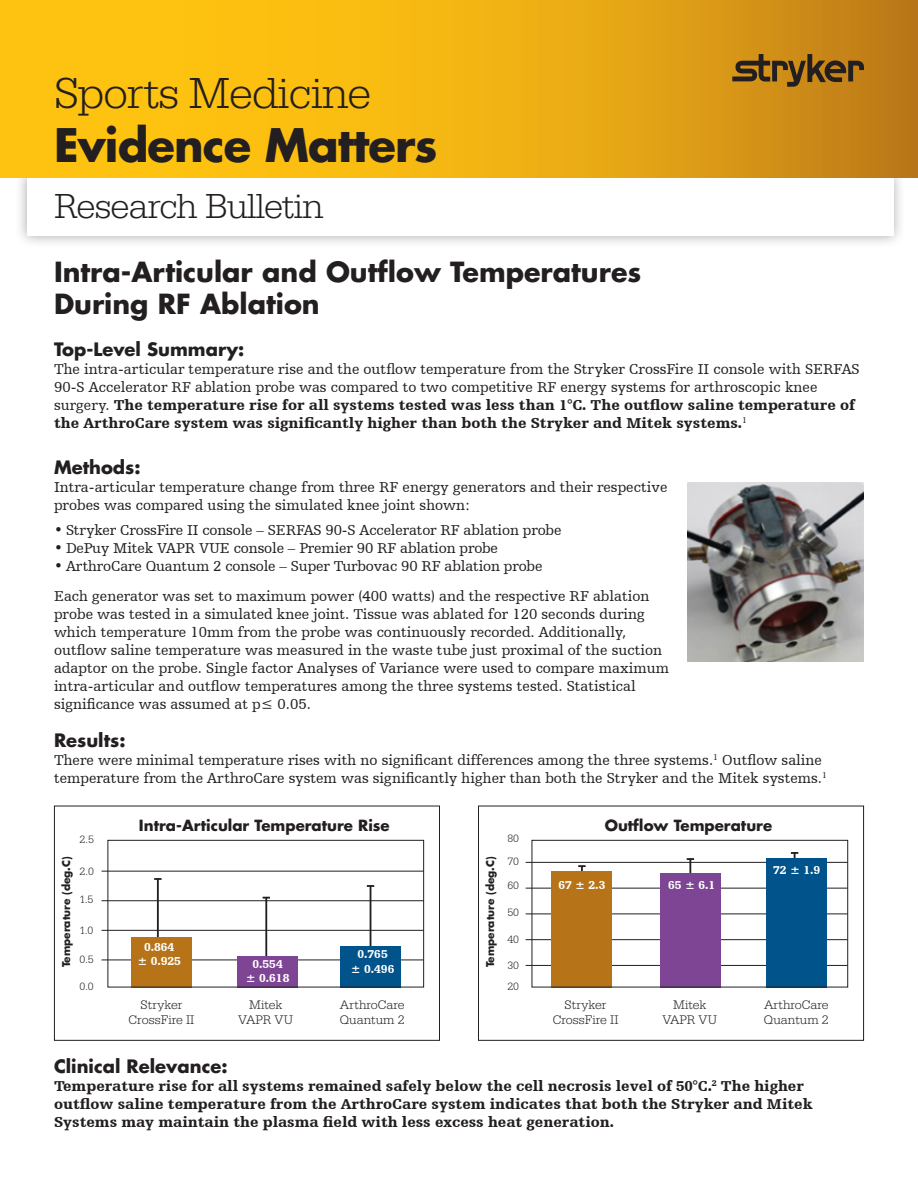
<style>
.page{position:relative;width:918px;height:1188px;background:#fff}
.page>*{position:absolute;margin:0;border:0;box-sizing:border-box;transform-origin:0 0}
.t1{font:700 45px "Futura Std";letter-spacing:-.02em;color:#231f20}
.t2{font:300 45px "URW Egyptienne TOT";letter-spacing:-.02em;color:#231f20}
.t3{font:300 36px "URW Egyptienne TOT";letter-spacing:-.02em;color:#231f20}
.t4{font:700 27px/32.4px "Futura Std";color:#231f20}
.t5{font:700 18px "Futura Std";color:#231f20}
.t6{font:15px/18px "Humanist Slabserif 712 BT";color:#231f20}
.t7{font:900 15px/18px "Humanist Slabserif 712 BT";color:#231f20}
.t8{font:700 15px "Futura Std";color:#231f20}
.t9{font:300 12.9px/15.5px "Egyptienne URW";color:#231f20;text-align:center}
.t10{font:900 12px/14.4px "Humanist Slabserif 712 BT";color:#fff;text-align:center}
.t11{font:300 10.95px/21.8px "Egyptienne URW";color:#231f20}
.t12{font:700 10.5px "Futura Std";color:#231f20}
.s1{font-weight:900}
</style>
<div class="page">
<div style="left:15px;top:164px;width:891px;height:84px;background:#231f20;opacity:.4"></div>
<div style="left:27px;top:176px;width:866px;height:60px;background:#fff"></div>
<img style="left:688px;top:483px;width:176px;height:178px">
<hr style="left:157px;top:879px;width:2px;height:62px;background:#231f20">
<hr style="left:265px;top:897px;width:2px;height:64px;background:#231f20">
<hr style="left:370px;top:885px;width:1px;height:64px;background:#231f20">
<svg style="left:154px;top:878px;width:8px;height:2px"></svg>
<svg style="left:367px;top:885px;width:7px;height:2px"></svg>
<hr style="left:102px;top:959px;width:322px;height:1px;background:#231f20">
<hr style="left:102px;top:930px;width:322px;height:1px;background:#231f20">
<hr style="left:102px;top:900px;width:322px;height:1px;background:#231f20">
<hr style="left:102px;top:871px;width:322px;height:1px;background:#231f20">
<div style="left:131px;top:937px;width:61px;height:51px;background:#b67318"></div>
<div style="left:237px;top:956px;width:61px;height:32px;background:#7e4594"></div>
<div style="left:340px;top:946px;width:61px;height:42px;background:#00548b"></div>
<div style="left:107px;top:840px;width:317px;height:148px;border:1px solid #231f20"></div>
<div style="left:54px;top:806px;width:386px;height:235px;border:1px solid #231f20"></div>
<hr style="left:581px;top:866px;width:2px;height:63px;background:#231f20">
<hr style="left:689px;top:858px;width:2px;height:65px;background:#231f20">
<hr style="left:794px;top:852px;width:2px;height:64px;background:#231f20">
<svg style="left:578px;top:865px;width:8px;height:2px"></svg>
<svg style="left:687px;top:858px;width:7px;height:2px"></svg>
<hr style="left:526px;top:965px;width:322px;height:1px;background:#231f20">
<hr style="left:526px;top:939px;width:322px;height:1px;background:#231f20">
<hr style="left:526px;top:913px;width:322px;height:1px;background:#231f20">
<hr style="left:526px;top:888px;width:322px;height:1px;background:#231f20">
<hr style="left:526px;top:862px;width:322px;height:1px;background:#231f20">
<div style="left:551px;top:871px;width:61px;height:117px;background:#b67318"></div>
<div style="left:660px;top:873px;width:61px;height:115px;background:#7e4594"></div>
<div style="left:766px;top:858px;width:61px;height:130px;background:#00548b"></div>
<div style="left:532px;top:840px;width:316px;height:148px;border:1px solid #231f20"></div>
<div style="left:478px;top:806px;width:386px;height:235px;border:1px solid #231f20"></div>
<svg style="left:0;top:0;width:918px;height:177px"></svg>
<svg style="left:732px;top:54px;width:132px;height:33px"></svg>
<h1 class="t2" style="left:54px;top:66px;width:319px">Sports Medicine</h1>
<h1 class="t1" style="left:54px;top:115px;width:385px">Evidence Matters</h1>
<h2 class="t3" style="left:54px;top:185px;width:271px">Research Bulletin</h2>
<h3 class="t4" style="left:54px;top:255px;width:589px">Intra-Articular and Outflow Temperatures<br>During RF Ablation</h3>
<p class="t5" style="left:54px;top:337px;width:192px">Top-Level Summary:</p>
<p class="t6" style="left:54px;top:360px;width:807px">The intra-articular temperature rise and the outflow temperature from the Stryker CrossFire II console with SERFAS 90-S Accelerator RF ablation probe was compared to two competitive RF energy systems for arthroscopic knee surgery. <span class="s1">The temperature rise for all systems tested was less than 1°C. The outflow saline temperature of the ArthroCare system was significantly higher than both the Stryker and Mitek systems.</span><sup>1</sup></p>
<p class="t5" style="left:54px;top:455px;width:88px">Methods:</p>
<p class="t6" style="left:54px;top:478px;width:615px">Intra-articular temperature change from three RF energy generators and their respective probes was compared using the simulated knee joint shown:</p>
<p class="t6" style="left:54px;top:521px;width:509px">• Stryker CrossFire II console – SERFAS 90-S Accelerator RF ablation probe</p>
<p class="t6" style="left:54px;top:539px;width:446px">• DePuy Mitek VAPR VUE console – Premier 90 RF ablation probe</p>
<p class="t6" style="left:54px;top:557px;width:490px">• ArthroCare Quantum 2 console – Super Turbovac 90 RF ablation probe</p>
<p class="t6" style="left:54px;top:587px;width:617px">Each generator was set to maximum power (400 watts) and the respective RF ablation probe was tested in a simulated knee joint. Tissue was ablated for 120 seconds during which temperature 10mm from the probe was continuously recorded. Additionally, outflow saline temperature was measured in the waste tube just proximal of the suction adaptor on the probe. Single factor Analyses of Variance were used to compare maximum intra-articular and outflow temperatures among the three systems tested. Statistical significance was assumed at p≤ 0.05.</p>
<p class="t5" style="left:54px;top:728px;width:73px">Results:</p>
<p class="t6" style="left:54px;top:751px;width:774px">There were minimal temperature rises with no significant differences among the three systems.<sup>1</sup> Outflow saline temperature from the ArthroCare system was significantly higher than both the Stryker and the Mitek systems.<sup>1</sup></p>
<p class="t11" style="left:80px;top:828px;width:16px">2.5</p>
<p class="t11" style="left:80px;top:860px;width:16px">2.0</p>
<p class="t11" style="left:80px;top:889px;width:15px">1.5</p>
<p class="t11" style="left:80px;top:919px;width:15px">1.0</p>
<p class="t11" style="left:80px;top:949px;width:16px">0.5</p>
<p class="t11" style="left:80px;top:976px;width:16px">0.0</p>
<p class="t12" style="left:59px;top:967px;width:113px;rotate:-90deg">Temperature (deg.C)</p>
<p class="t8" style="left:139px;top:815px;width:252px">Intra-Articular Temperature Rise</p>
<p class="t10" style="left:137px;top:939px;width:45px">0.864<br>± 0.925</p>
<p class="t9" style="left:129px;top:997px;width:67px">Stryker<br>CrossFire II</p>
<p class="t10" style="left:246px;top:956px;width:45px">0.554<br>± 0.618</p>
<p class="t10" style="left:351px;top:947px;width:45px">0.765<br>± 0.496</p>
<p class="t9" style="left:238px;top:997px;width:56px">Mitek<br>VAPR VU</p>
<p class="t9" style="left:340px;top:997px;width:66px;text-align:left">ArthroCare<br>Quantum 2</p>
<p class="t12" style="left:483px;top:967px;width:113px;rotate:-90deg">Temperature (deg.C)</p>
<p class="t11" style="left:507px;top:827px;width:13px">80</p>
<p class="t11" style="left:507px;top:850px;width:13px">70</p>
<p class="t11" style="left:507px;top:875px;width:13px">60</p>
<p class="t11" style="left:507px;top:902px;width:13px">50</p>
<p class="t11" style="left:507px;top:928px;width:13px">40</p>
<p class="t11" style="left:507px;top:954px;width:13px">30<br>20</p>
<p class="t8" style="left:605px;top:815px;width:169px">Outflow Temperature</p>
<p class="t10" style="left:558px;top:877px;width:48px">67 ± 2.3</p>
<p class="t10" style="left:668px;top:877px;width:48px">65 ± 6.1</p>
<p class="t9" style="left:553px;top:997px;width:67px">Stryker<br>CrossFire II</p>
<p class="t9" style="left:662px;top:997px;width:56px">Mitek<br>VAPR VU</p>
<p class="t10" style="left:773px;top:863px;width:48px">72 ± 1.9</p>
<p class="t9" style="left:764px;top:997px;width:66px;text-align:left">ArthroCare<br>Quantum 2</p>
<p class="t5" style="left:54px;top:1054px;width:175px">Clinical Relevance:</p>
<p class="t7" style="left:54px;top:1076px;width:760px">Temperature rise for all systems remained safely below the cell necrosis level of 50°C.<sup>2</sup> The higher outflow saline temperature from the ArthroCare system indicates that both the Stryker and Mitek<br>Systems may maintain the plasma field with less excess heat generation.</p>
</div>
